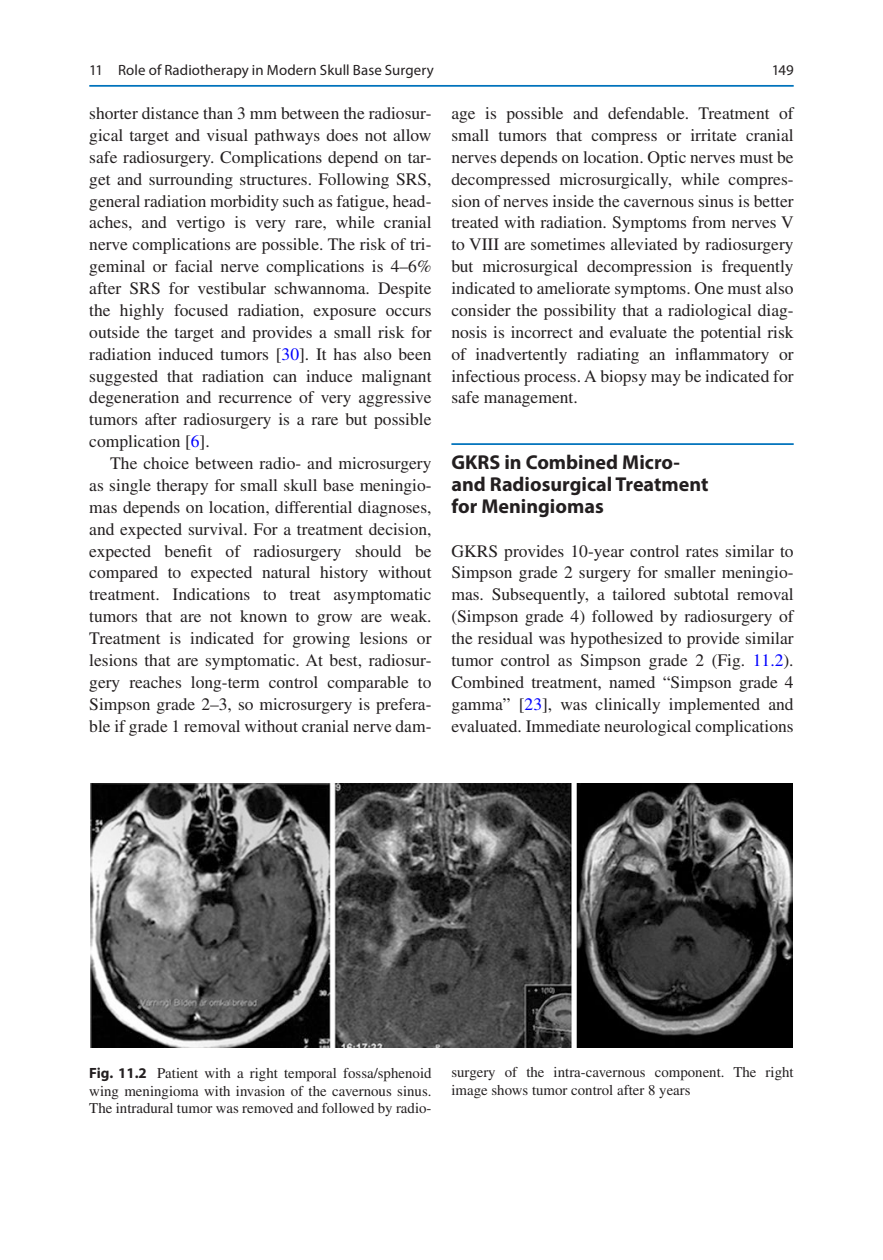
<style>
.page{position:relative;width:883px;height:1260px;background:#fff}
.page>*{position:absolute;margin:0;border:0;box-sizing:border-box;transform-origin:0 0}
.t1{font:700 20.12px/21.9px "Myriad Pro";color:#231f20}
.t2{font:17.5px/21.9px "Times LT Std";color:#231f20;text-align:justify}
.t3{font:14.88px/17.5px "Times LT Std";color:#231f20;text-align:justify}
.t4{font:14.88px "Myriad Pro Regular 3";letter-spacing:.01em;color:#231f20}
.t5{font:14.88px "Myriad Pro";color:#231f20}
.s1{color:#00f}
.s2{font-family:"Myriad Pro";font-weight:700}
</style>
<div class="page">
<hr style="left:451px;top:443px;width:343px;height:2px;background:#0073bc">
<img style="left:91px;top:783px;width:701px;height:264px">
<hr style="left:89px;top:85px;width:705px;height:2px;background:#0073bc">
<p class="t4" style="left:89px;top:61px;width:346px">11 Role of Radiotherapy in Modern Skull Base Surgery</p>
<p class="t2" style="left:89px;top:102px;width:344px">shorter distance than 3 mm between the radiosur&shy;gical target and visual pathways does not allow safe radiosurgery. Complications depend on tar&shy;get and surrounding structures. Following SRS, general radiation morbidity such as fatigue, head&shy;aches, and vertigo is very rare, while cranial nerve complications are possible. The risk of tri&shy;geminal or facial nerve complications is 4–6% after SRS for vestibular schwannoma. Despite the highly focused radiation, exposure occurs outside the target and provides a small risk for radiation induced tumors [<span class="s1">30</span>]. It has also been suggested that radiation can induce malignant degeneration and recurrence of very aggressive tumors after radiosurgery is a rare but possible complication [<span class="s1">6</span>].</p>
<p class="t2" style="left:89px;top:452px;width:344px;text-indent:21px">The choice between radio- and microsurgery as single therapy for small skull base meningio&shy;mas depends on location, differential diagnoses, and expected survival. For a treatment decision, expected benefit of radiosurgery should be compared to expected natural history without treatment. Indications to treat asymptomatic tumors that are not known to grow are weak.<br>Treatment is indicated for growing lesions or lesions that are symptomatic. At best, radiosur&shy;gery reaches long-term control comparable to Simpson grade 2–3, so microsurgery is prefera&shy;ble if grade 1 removal without cranial nerve dam-</p>
<p class="t5" style="left:772px;top:61px;width:23px">149</p>
<p class="t2" style="left:451px;top:102px;width:344px">age is possible and defendable. Treatment of small tumors that compress or irritate cranial nerves depends on location. Optic nerves must be decompressed microsurgically, while compres&shy;sion of nerves inside the cavernous sinus is better treated with radiation. Symptoms from nerves V to VIII are sometimes alleviated by radiosurgery but microsurgical decompression is frequently indicated to ameliorate symptoms. One must also consider the possibility that a radiological diag&shy;nosis is incorrect and evaluate the potential risk of inadvertently radiating an inflammatory or infectious process. A biopsy may be indicated for safe management.</p>
<p class="t1" style="left:451px;top:451px;width:259px">GKRS in Combined Micro&shy;and Radiosurgical Treatment for Meningiomas</p>
<p class="t2" style="left:451px;top:540px;width:344px">GKRS provides 10-year control rates similar to Simpson grade 2 surgery for smaller meningio&shy;mas. Subsequently, a tailored subtotal removal (Simpson grade 4) followed by radiosurgery of the residual was hypothesized to provide similar tumor control as Simpson grade 2 (Fig. <span class="s1">11.2</span>).<br>Combined treatment, named “Simpson grade 4 gamma” [<span class="s1">23</span>], was clinically implemented and evaluated. Immediate neurological complications</p>
<p class="t3" style="left:89px;top:1065px;width:344px"><span class="s2">Fig. 11.2</span> Patient with a right temporal fossa/sphenoid wing meningioma with invasion of the cavernous sinus.<br>The intradural tumor was removed and followed by radio-</p>
<p class="t3" style="left:451px;top:1064px;width:344px">surgery of the intra-cavernous component. The right image shows tumor control after 8 years</p>
</div>
